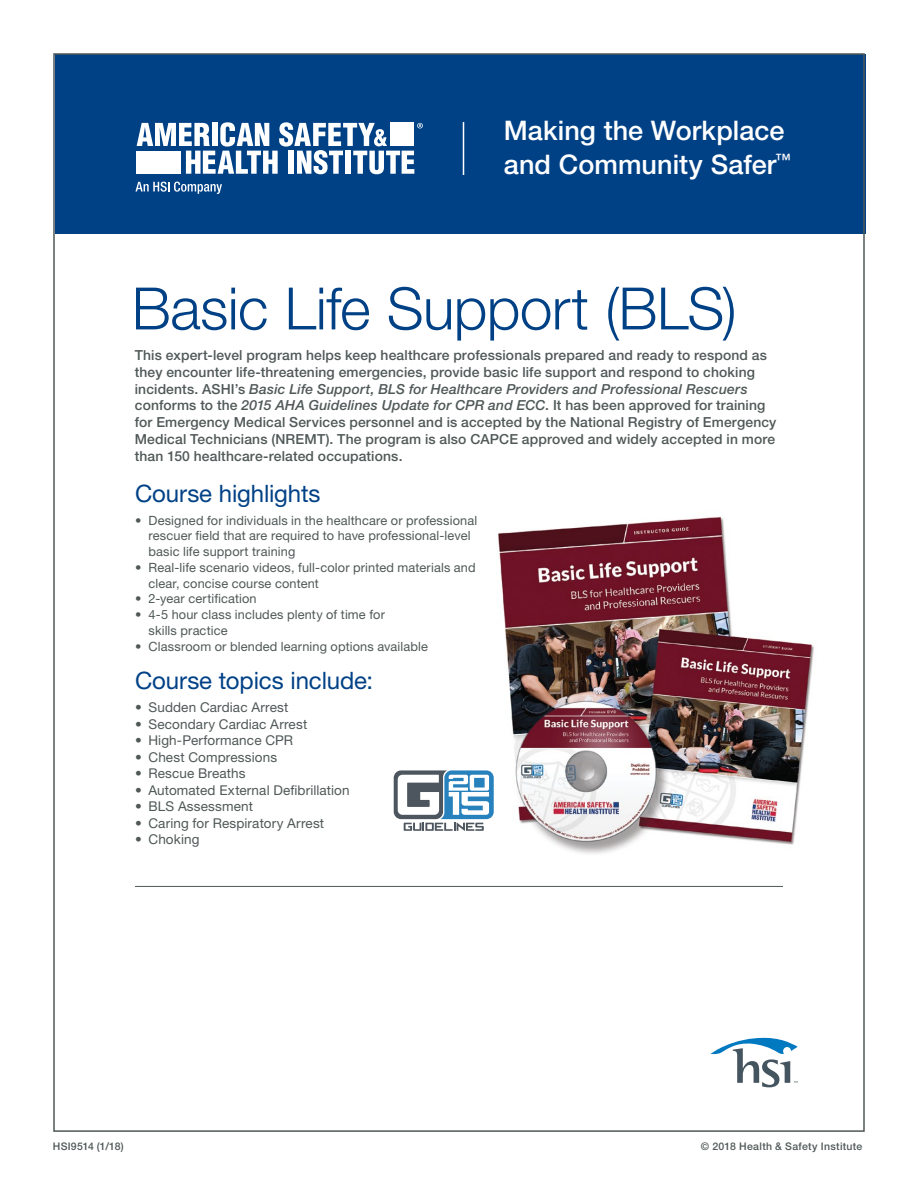
<style>
.page{position:relative;width:918px;height:1188px;background:#fff}
.page>*{position:absolute;margin:0;border:0;box-sizing:border-box;transform-origin:0 0}
.t1{font:300 58.5px "Helvetica Neue LT Std";letter-spacing:-.01em;color:#004186}
.t2{font:500 27px/34.5px "Helvetica Neue LT Std";letter-spacing:.005em;color:#fff}
.t3{font:24px "Helvetica Neue LT Std";letter-spacing:-.005em;color:#004186}
.t4{font:500 13.8px/16.8px "Helvetica Neue LT Std";letter-spacing:.01em;color:#505858}
.t5{font:13.5px "Helvetica Neue LT Std";letter-spacing:.01em;color:#505858}
.t6{font:12.75px/15.8px "Helvetica Neue LT Std";letter-spacing:.01em;color:#505858}
.t7{font:500 10.5px "Helvetica Neue LT Std";letter-spacing:.03em;color:#505858}
.s1{font-style:italic}
</style>
<div class="page">
<img style="left:498px;top:516px;width:316px;height:338px">
<div style="left:55px;top:54px;width:810px;height:179px;background:#004186"></div>
<hr style="left:135px;top:886px;width:648px;height:1px;background:#505858">
<hr style="left:463px;top:122px;width:1px;height:53px;background:#fff">
<svg style="left:394px;top:770px;width:100px;height:61px"></svg>
<svg style="left:135px;top:182px;width:87px;height:12px"></svg>
<svg style="left:137px;top:122px;width:286px;height:52px"></svg>
<svg style="left:711px;top:1037px;width:87px;height:50px"></svg>
<h2 class="t2" style="left:504px;top:113px;width:288px">Making the Workplace and Community Safer<sup>™</sup></h2>
<h1 class="t1" style="left:132px;top:273px;width:606px">Basic Life Support (BLS)</h1>
<p class="t4" style="left:135px;top:346px;width:643px">This expert-level program helps keep healthcare professionals prepared and ready to respond as they encounter life-threatening emergencies, provide basic life support and respond to choking incidents. ASHI’s <span class="s1">Basic Life Support, BLS for Healthcare Providers and Professional Rescuers </span>conforms to the <span class="s1">2015 AHA Guidelines Update for CPR and ECC</span>. It has been approved for training for Emergency Medical Services personnel and is accepted by the National Registry of Emergency Medical Technicians (NREMT). The program is also CAPCE approved and widely accepted in more than 150 healthcare-related occupations.</p>
<h3 class="t3" style="left:135px;top:479px;width:187px">Course highlights</h3>
<p class="t6" style="left:149px;top:512px;width:330px;text-indent:-14px">• Designed for individuals in the healthcare or professional rescuer field that are required to have professional-level basic life support training</p>
<p class="t6" style="left:149px;top:559px;width:329px;text-indent:-14px">• Real-life scenario videos, full-color printed materials and clear, concise course content</p>
<p class="t6" style="left:135px;top:591px;width:123px">• 2-year certification</p>
<p class="t6" style="left:149px;top:607px;width:238px;text-indent:-14px">• 4-5 hour class includes plenty of time for skills practice</p>
<p class="t6" style="left:135px;top:638px;width:294px">• Classroom or blended learning options available</p>
<h3 class="t3" style="left:135px;top:666px;width:240px">Course topics include:</h3>
<p class="t5" style="left:135px;top:700px;width:155px">• Sudden Cardiac Arrest</p>
<p class="t5" style="left:135px;top:716px;width:174px">• Secondary Cardiac Arrest</p>
<p class="t5" style="left:135px;top:733px;width:160px">• High-Performance CPR</p>
<p class="t5" style="left:135px;top:749px;width:144px">• Chest Compressions</p>
<p class="t5" style="left:135px;top:766px;width:112px">• Rescue Breaths</p>
<p class="t5" style="left:135px;top:782px;width:216px">• Automated External Defibrillation</p>
<p class="t5" style="left:135px;top:799px;width:120px">• BLS Assessment</p>
<p class="t5" style="left:135px;top:815px;width:191px">• Caring for Respiratory Arrest</p>
<p class="t5" style="left:135px;top:832px;width:66px">• Choking</p>
<p class="t7" style="left:53px;top:1140px;width:72px">HSI9514 (1/18)</p>
<p class="t7" style="left:701px;top:1140px;width:163px">© 2018 Health &amp; Safety Institute</p>
</div>
